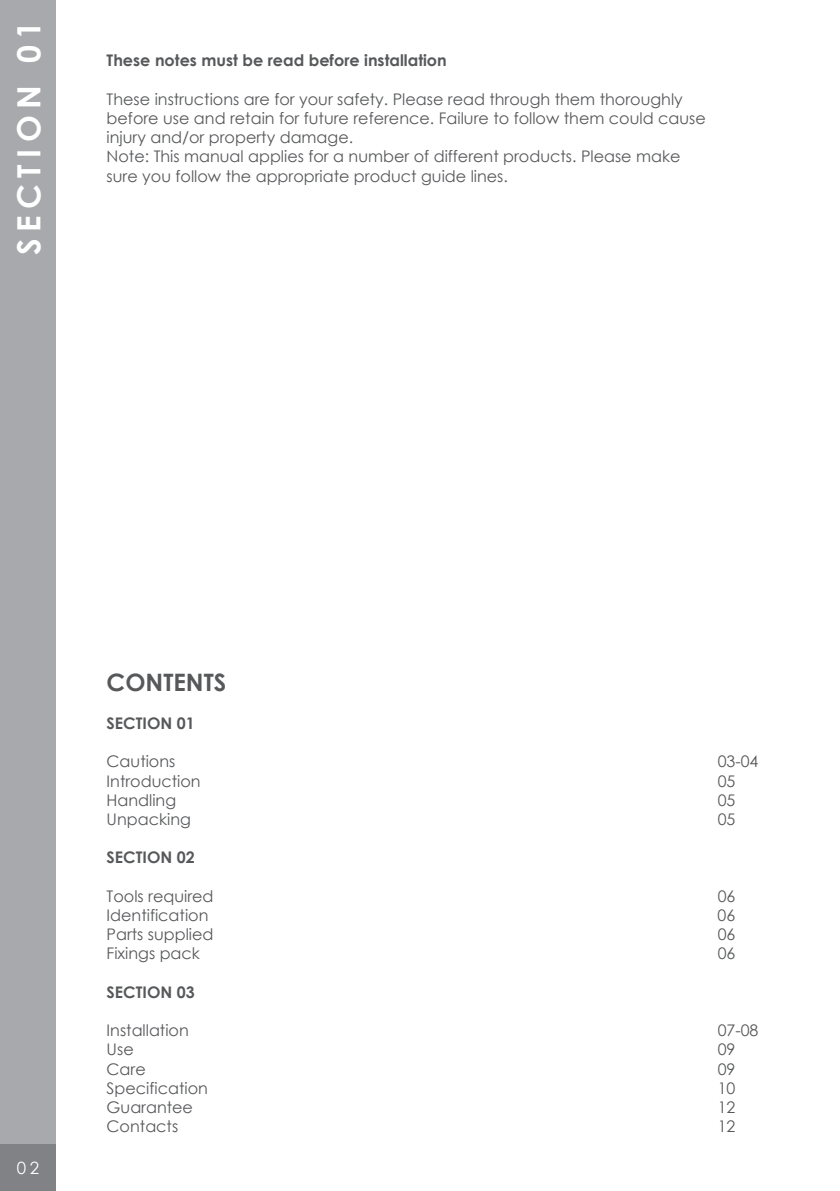
<style>
.page{position:relative;width:840px;height:1191px;background:#fff}
.page>*{position:absolute;margin:0;border:0;box-sizing:border-box;transform-origin:0 0}
.t1{font:700 32px "Century Gothic";letter-spacing:.2em;color:#fff}
.t2{font:700 24px "Century Gothic";color:#57585a}
.t3{font:17px "Century Gothic";color:#fff}
.t4{font:16px/19.2px "Century Gothic";color:#57585a}
.t5{font:700 16px "Century Gothic";color:#57585a}
</style>
<div class="page">
<div style="left:0;top:0;width:56px;height:1189px;background:#a8a9ad"></div>
<div style="left:0;top:1144px;width:56px;height:47px;background:#808285"></div>
<h1 class="t1" style="left:5px;top:255px;width:235px;rotate:-90deg">SECTION 01</h1>
<p class="t5" style="left:107px;top:48px;width:341px">These notes must be read before installation</p>
<p class="t4" style="left:107px;top:89px;width:600px">These instructions are for your safety. Please read through them thoroughly before use and retain for future reference. Failure to follow them could cause injury and/or property damage.<br>Note: This manual applies for a number of different products. Please make sure you follow the appropriate product guide lines.</p>
<p class="t3" style="left:17px;top:1156px;width:24px">02</p>
<h2 class="t2" style="left:107px;top:663px;width:121px">CONTENTS</h2>
<p class="t5" style="left:107px;top:711px;width:89px">SECTION 01</p>
<p class="t4" style="left:107px;top:751px;width:70px">Cautions</p>
<p class="t4" style="left:717px;top:751px;width:42px">03-04</p>
<p class="t4" style="left:107px;top:771px;width:95px">Introduction</p>
<p class="t4" style="left:717px;top:771px;width:19px">05</p>
<p class="t4" style="left:107px;top:790px;width:71px">Handling</p>
<p class="t4" style="left:717px;top:790px;width:19px">05</p>
<p class="t4" style="left:107px;top:809px;width:86px">Unpacking</p>
<p class="t4" style="left:717px;top:809px;width:19px">05</p>
<p class="t5" style="left:107px;top:845px;width:89px">SECTION 02</p>
<p class="t4" style="left:107px;top:886px;width:108px">Tools required</p>
<p class="t4" style="left:717px;top:886px;width:19px">06</p>
<p class="t4" style="left:107px;top:905px;width:103px">Identification</p>
<p class="t4" style="left:717px;top:905px;width:19px">06</p>
<p class="t4" style="left:107px;top:924px;width:108px">Parts supplied</p>
<p class="t4" style="left:717px;top:924px;width:19px">06</p>
<p class="t4" style="left:107px;top:943px;width:95px">Fixings pack</p>
<p class="t4" style="left:717px;top:943px;width:19px">06</p>
<p class="t5" style="left:107px;top:980px;width:89px">SECTION 03</p>
<p class="t4" style="left:107px;top:1020px;width:84px">Installation</p>
<p class="t4" style="left:717px;top:1020px;width:42px">07-08</p>
<p class="t4" style="left:107px;top:1039px;width:29px">Use</p>
<p class="t4" style="left:717px;top:1039px;width:19px">09</p>
<p class="t4" style="left:107px;top:1059px;width:41px">Care</p>
<p class="t4" style="left:717px;top:1059px;width:19px">09</p>
<p class="t4" style="left:107px;top:1078px;width:103px">Specification</p>
<p class="t4" style="left:717px;top:1078px;width:19px">10</p>
<p class="t4" style="left:107px;top:1097px;width:88px">Guarantee</p>
<p class="t4" style="left:717px;top:1097px;width:19px">12</p>
<p class="t4" style="left:107px;top:1116px;width:73px">Contacts</p>
<p class="t4" style="left:717px;top:1116px;width:19px">12</p>
</div>
